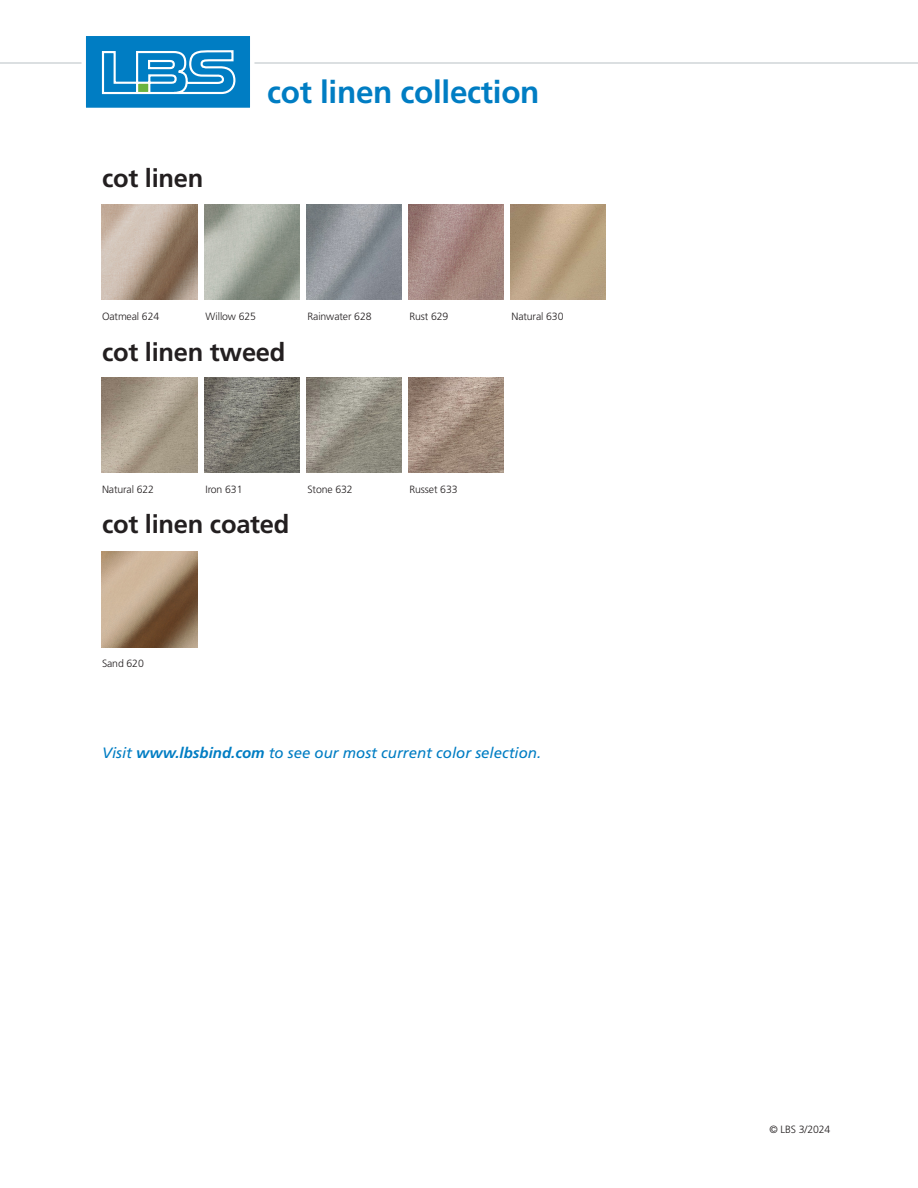
<style>
.page{position:relative;width:918px;height:1188px;background:#fff}
.page>*{position:absolute;margin:0;border:0;box-sizing:border-box;transform-origin:0 0}
.t1{font:700 31.5px "Frutiger LT Std";letter-spacing:-.01em;color:#007dc3}
.t2{font:700 25.5px "Frutiger LT Std";letter-spacing:-.01em;color:#231f20}
.t3{font:italic 15px "Frutiger LT Std";color:#007dc3}
.t4{font:300 10.5px "Frutiger LT Std";letter-spacing:-.01em;color:#231f20}
.s1{font-weight:700}
</style>
<div class="page">
<img style="left:102px;top:204px;width:95px;height:96px">
<img style="left:102px;top:377px;width:95px;height:96px">
<img style="left:102px;top:552px;width:95px;height:95px">
<img style="left:204px;top:204px;width:96px;height:96px">
<img style="left:204px;top:377px;width:96px;height:96px">
<img style="left:306px;top:204px;width:96px;height:96px">
<img style="left:306px;top:377px;width:96px;height:96px">
<img style="left:408px;top:204px;width:96px;height:96px">
<img style="left:408px;top:377px;width:96px;height:96px">
<img style="left:510px;top:204px;width:96px;height:96px">
<hr style="left:0;top:62px;width:918px;height:2px;background:#d0d5d8">
<svg style="left:79px;top:36px;width:178px;height:72px"></svg>
<p class="t2" style="left:102px;top:164px;width:103px">cot linen</p>
<p class="t1" style="left:267px;top:74px;width:274px">cot linen collection</p>
<p class="t4" style="left:102px;top:310px;width:59px">Oatmeal 624</p>
<p class="t4" style="left:205px;top:310px;width:52px">Willow 625</p>
<p class="t4" style="left:307px;top:310px;width:66px">Rainwater 628</p>
<p class="t4" style="left:409px;top:310px;width:40px">Rust 629</p>
<p class="t4" style="left:511px;top:310px;width:54px">Natural 630</p>
<p class="t2" style="left:102px;top:338px;width:185px">cot linen tweed</p>
<p class="t4" style="left:102px;top:483px;width:54px">Natural 622</p>
<p class="t4" style="left:205px;top:483px;width:39px">Iron 631</p>
<p class="t4" style="left:307px;top:483px;width:47px">Stone 632</p>
<p class="t4" style="left:409px;top:483px;width:50px">Russet 633</p>
<p class="t2" style="left:102px;top:509px;width:189px">cot linen coated</p>
<p class="t4" style="left:102px;top:658px;width:43px">Sand 620</p>
<p class="t3" style="left:102px;top:744px;width:441px">Visit <span class="s1">www.lbsbind.com</span> to see our most current color selection.</p>
<p class="t4" style="left:769px;top:1124px;width:62px">© LBS 3/2024</p>
</div>
